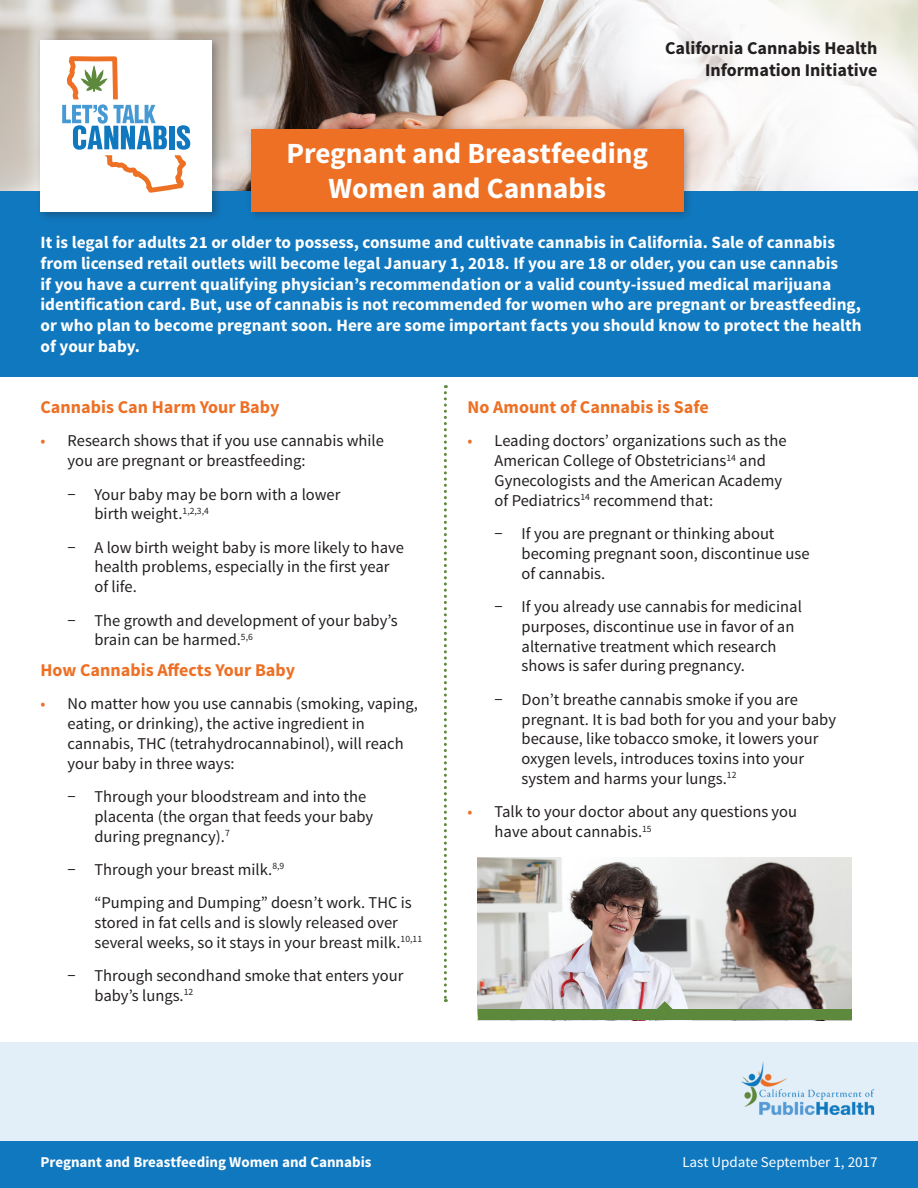
<style>
.page{position:relative;width:918px;height:1188px;background:#fff}
.page>*{position:absolute;margin:0;border:0;box-sizing:border-box;transform-origin:0 0}
.t1{font:700 29.25px/35.1px "Source Sans Pro";color:#fff;text-align:center}
.t2{font:700 18px "Source Sans Pro";color:#ed7025}
.t3{font:700 18px "Source Sans Pro";color:#231f20}
.t4{font:700 17.25px/20.7px "Source Sans Pro";color:#fff}
.t5{font:16.5px/19.8px "Source Sans Pro";color:#231f20}
.t6{font:700 15px "Source Sans Pro";color:#fff}
.t7{font:15px "Source Sans Pro";color:#fff}
.s1{color:#ed7025}
</style>
<div class="page">
<div style="left:0;top:1042px;width:918px;height:146px;background:#e3eff8"></div>
<img style="left:0;top:0;width:918px;height:192px">
<div style="left:0;top:192px;width:918px;height:185px;background:#1078bf"></div>
<div style="left:245px;top:123px;width:448px;height:99px;background:#231f20;opacity:.35"></div>
<div style="left:251px;top:129px;width:433px;height:83px;background:#ed7025"></div>
<div style="left:0;top:1142px;width:918px;height:46px;background:#1078bf"></div>
<div style="left:36px;top:35px;width:187px;height:187px;background:#231f20;opacity:.35"></div>
<div style="left:41px;top:40px;width:171px;height:171px;background:#fff"></div>
<svg style="left:62px;top:56px;width:128px;height:137px"></svg>
<svg style="left:444px;top:385px;width:3px;height:617px"></svg>
<img style="left:741px;top:1062px;width:134px;height:52px">
<img style="left:478px;top:857px;width:374px;height:152px">
<div style="left:478px;top:1009px;width:374px;height:11px;background:#5c893c"></div>
<svg style="left:656px;top:1001px;width:17px;height:8px"></svg>
<p class="t3" style="left:665px;top:36px;width:214px">California Cannabis Health</p>
<p class="t3" style="left:705px;top:58px;width:174px">Information Initiative</p>
<p class="t1" style="left:286px;top:137px;width:363px">Pregnant and Breastfeeding<br>Women and Cannabis</p>
<p class="t4" style="left:41px;top:233px;width:823px">It is legal for adults 21 or older to possess, consume and cultivate cannabis in California. Sale of cannabis from licensed retail outlets will become legal January 1, 2018. If you are 18 or older, you can use cannabis<br>if you have a current qualifying physician’s recommendation or a valid county-issued medical marijuana identification card. But, use of cannabis is not recommended for women who are pregnant or breastfeeding, or who plan to become pregnant soon. Here are some important facts you should know to protect the health of your baby.</p>
<p class="t2" style="left:40px;top:396px;width:240px">Cannabis Can Harm Your Baby</p>
<p class="t5" style="left:68px;top:431px;width:318px;text-indent:-27px"><span class="s1">•</span> Research shows that if you use cannabis while you are pregnant or breastfeeding:</p>
<p class="t5" style="left:94px;top:484px;width:247px;text-indent:-27px">− Your baby may be born with a lower birth weight.<sup>1,2,3,4</sup></p>
<p class="t5" style="left:94px;top:538px;width:311px;text-indent:-27px">− A low birth weight baby is more likely to have health problems, especially in the first year of life.</p>
<p class="t5" style="left:94px;top:610px;width:305px;text-indent:-27px">− The growth and development of your baby’s brain can be harmed.<sup>5,6</sup></p>
<p class="t2" style="left:40px;top:658px;width:256px">How Cannabis Affects Your Baby</p>
<p class="t5" style="left:68px;top:694px;width:352px;text-indent:-27px"><span class="s1">•</span> No matter how you use cannabis (smoking, vaping, eating, or drinking), the active ingredient in cannabis, THC (tetrahydrocannabinol), will reach your baby in three ways:</p>
<p class="t5" style="left:94px;top:787px;width:280px;text-indent:-27px">− Through your bloodstream and into the placenta (the organ that feeds your baby during pregnancy).<sup>7</sup></p>
<p class="t5" style="left:68px;top:860px;width:218px">− Through your breast milk.<sup>8,9</sup></p>
<p class="t5" style="left:94px;top:893px;width:329px">“Pumping and Dumping” doesn’t work. THC is stored in fat cells and is slowly released over several weeks, so it stays in your breast milk.<sup>10,11</sup></p>
<p class="t5" style="left:94px;top:966px;width:310px;text-indent:-27px">− Through secondhand smoke that enters your baby’s lungs.<sup>12</sup></p>
<p class="t2" style="left:468px;top:396px;width:243px">No Amount of Cannabis is Safe</p>
<p class="t5" style="left:495px;top:431px;width:293px;text-indent:-27px"><span class="s1">•</span> Leading doctors’ organizations such as the American College of Obstetricians<sup>14</sup> and Gynecologists and the American Academy of Pediatrics<sup>14</sup> recommend that:</p>
<p class="t5" style="left:522px;top:524px;width:290px;text-indent:-27px">− If you are pregnant or thinking about becoming pregnant soon, discontinue use of cannabis.</p>
<p class="t5" style="left:522px;top:597px;width:282px;text-indent:-27px">− If you already use cannabis for medicinal purposes, discontinue use in favor of an alternative treatment which research shows is safer during pregnancy.</p>
<p class="t5" style="left:522px;top:690px;width:316px;text-indent:-27px">− Don’t breathe cannabis smoke if you are pregnant. It is bad both for you and your baby because, like tobacco smoke, it lowers your oxygen levels, introduces toxins into your system and harms your lungs.<sup>12</sup></p>
<p class="t5" style="left:495px;top:802px;width:304px;text-indent:-27px"><span class="s1">•</span> Talk to your doctor about any questions you have about cannabis.<sup>15</sup></p>
<p class="t6" style="left:40px;top:1152px;width:333px">Pregnant and Breastfeeding Women and Cannabis</p>
<p class="t7" style="left:682px;top:1153px;width:197px">Last Update September 1, 2017</p>
</div>
